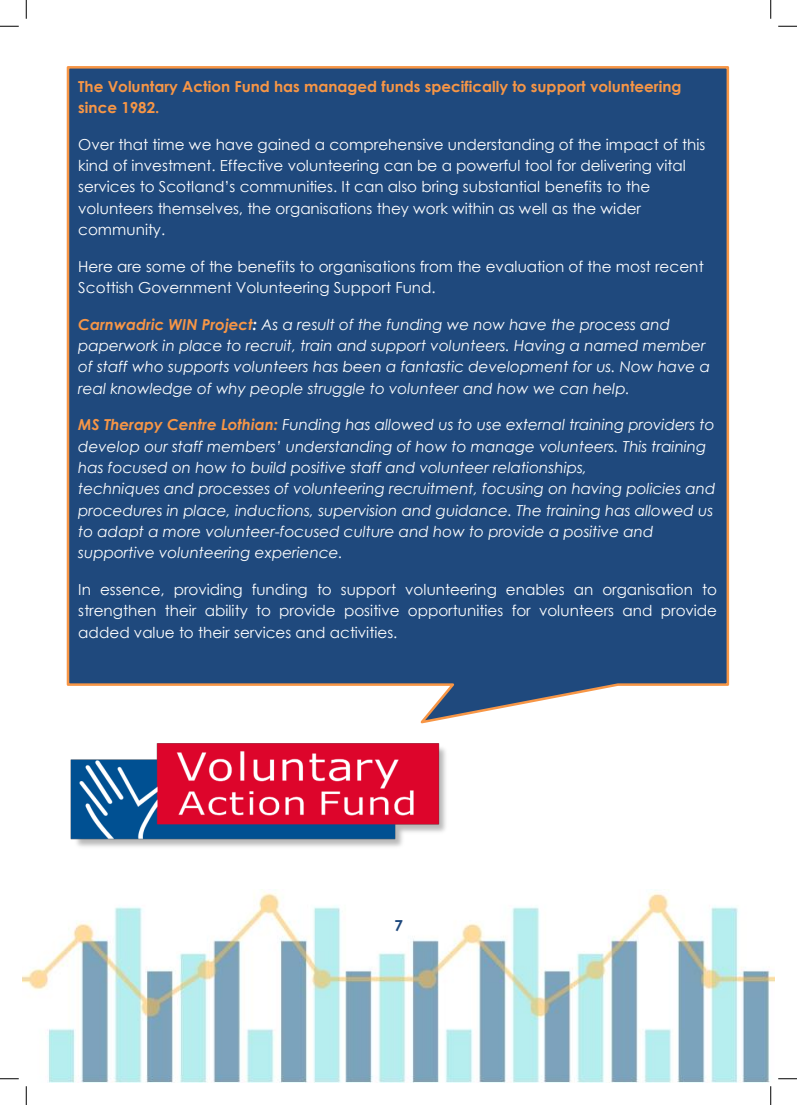
<style>
.page{position:relative;width:797px;height:1105px;background:#fff}
.page>*{position:absolute;margin:0;border:0;box-sizing:border-box;transform-origin:0 0}
.t1{font:italic 15.12px/21.4px "Century Gothic";color:#fff}
.t2{font:15.12px/21.4px "Century Gothic";color:#fff}
.t3{font:700 15.12px/21.4px "Century Gothic";color:#f79646}
.t4{font:700 15.12px "Century Gothic";color:#1f497d}
.s1{font-weight:700;color:#f79646}
.s2{font-weight:700}
</style>
<div class="page">
<img style="left:23px;top:890px;width:751px;height:192px">
<svg style="left:66px;top:66px;width:664px;height:658px;background:#2e5382"></svg>
<img style="left:70px;top:743px;width:376px;height:104px">
<svg style="left:0;top:25px;width:19px;height:2px"></svg>
<svg style="left:778px;top:25px;width:19px;height:2px"></svg>
<svg style="left:0;top:1078px;width:19px;height:1px"></svg>
<svg style="left:778px;top:1078px;width:19px;height:1px"></svg>
<svg style="left:25px;top:0;width:2px;height:19px"></svg>
<svg style="left:25px;top:1086px;width:2px;height:19px"></svg>
<svg style="left:770px;top:0;width:1px;height:19px"></svg>
<svg style="left:770px;top:1086px;width:1px;height:19px"></svg>
<p class="t3" style="left:78px;top:75px;width:604px">The Voluntary Action Fund has managed funds specifically to support volunteering since 1982.</p>
<p class="t2" style="left:78px;top:133px;width:628px">Over that time we have gained a comprehensive understanding of the impact of this kind of investment. Effective volunteering can be a powerful tool for delivering vital services to Scotland’s communities. It can also bring substantial benefits to the volunteers themselves, the organisations they work within as well as the wider community.</p>
<p class="t2" style="left:78px;top:255px;width:627px">Here are some of the benefits to organisations from the evaluation of the most recent<br>Scottish Government Volunteering Support Fund.</p>
<p class="t1" style="left:78px;top:313px;width:633px"><span class="s1">Carnwadric WIN Project</span><span class="s2">:</span> As a result of the funding we now have the process and paperwork in place to recruit, train and support volunteers. Having a named member of staff who supports volunteers has been a fantastic development for us. Now have a real knowledge of why people struggle to volunteer and how we can help.</p>
<p class="t1" style="left:78px;top:414px;width:638px"><span class="s1">MS Therapy Centre Lothian:</span> Funding has allowed us to use external training providers to develop our staff members’ understanding of how to manage volunteers. This training has focused on how to build positive staff and volunteer relationships,<br>techniques and processes of volunteering recruitment, focusing on having policies and procedures in place, inductions, supervision and guidance. The training has allowed us to adapt a more volunteer-focused culture and how to provide a positive and supportive volunteering experience.</p>
<p class="t2" style="left:78px;top:579px;width:640px;text-align:justify">In essence, providing funding to support volunteering enables an organisation to strengthen their ability to provide positive opportunities for volunteers and provide added value to their services and activities.</p>
<p class="t4" style="left:394px;top:914px;width:10px">7</p>
</div>
